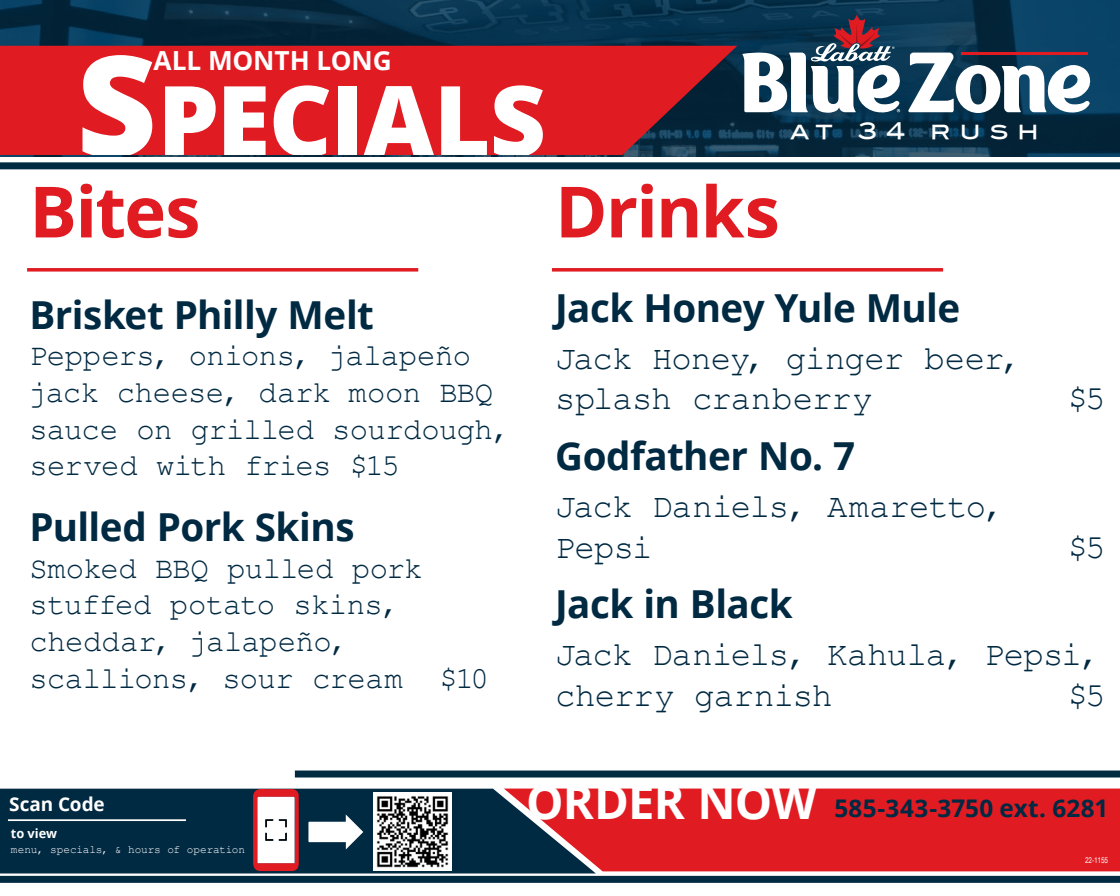
<style>
.page{position:relative;width:1120px;height:896px;background:#fff}
.page>*{position:absolute;margin:0;border:0;box-sizing:border-box;transform-origin:0 0}
.t1{font:800 97.74px "Open Sans";letter-spacing:-.01em;color:#fff}
.t2{font:700 70.7px "Open Sans";letter-spacing:-.025em;color:#e11b22}
.t3{font:700 38.59px "Open Sans";letter-spacing:-.015em;color:#002942}
.t4{font:33.77px/40.6px "Courier New";letter-spacing:-.025em;color:#002942}
.t5{font:30.54px/36.7px "Courier New";letter-spacing:-.02em;color:#002942}
.t6{font:700 26.25px "Open Sans";letter-spacing:-.01em;color:#fff}
.t7{font:700 24.24px "Open Sans";letter-spacing:.01em;color:#002942}
.t8{font:22.84px "Blair Md ITCTT Medium";letter-spacing:.4em;color:#fff}
.t9{font:700 18.99px "Open Sans";letter-spacing:-.005em;color:#fff}
.t10{font:700 12.78px "Open Sans";letter-spacing:-.005em;color:#fff}
.t11{font:11.11px "Courier New";letter-spacing:-.015em;color:#fff}
.t12{font:7.88px "Arial Narrow";color:#fff}
.s1{font-size:139.56px}
.s2{font-size:47.16px;color:#fff}
</style>
<div class="page">
<svg style="left:0;top:0;width:1120px;height:157px;background:#09324c"></svg>
<svg style="left:742px;top:15px;width:159px;height:98px"></svg>
<svg style="left:908px;top:53px;width:183px;height:60px"></svg>
<div style="left:0;top:162px;width:1120px;height:7px;background:#002942"></div>
<div style="left:295px;top:771px;width:825px;height:7px;background:#002942"></div>
<div style="left:0;top:876px;width:1120px;height:7px;background:#002942"></div>
<div style="left:596px;top:789px;width:524px;height:82px;background:#e11b22"></div>
<svg style="left:0;top:46px;width:737px;height:109px;background:#d01c24"></svg>
<svg style="left:27px;top:268px;width:391px;height:4px;background:#e4373d"></svg>
<svg style="left:552px;top:268px;width:391px;height:4px;background:#e4373d"></svg>
<svg style="left:0;top:789px;width:596px;height:85px;background:#1d2e45"></svg>
<img style="left:373px;top:792px;width:78px;height:78px">
<svg style="left:308px;top:814px;width:55px;height:35px"></svg>
<svg style="left:253px;top:789px;width:46px;height:82px"></svg>
<hr style="left:8px;top:819px;width:178px;height:2px;background:#fff">
<p class="t6" style="left:154px;top:42px;width:240px">ALL MONTH LONG</p>
<h1 class="t1" style="left:76px;top:46px;width:471px"><span class="s1">S</span>PECIALS</h1>
<h2 class="t2" style="left:29px;top:162px;width:173px">Bites</h2>
<p class="t8" style="left:790px;top:117px;width:250px">AT 34 RUSH</p>
<h2 class="t2" style="left:555px;top:162px;width:226px">Drinks</h2>
<p class="t3" style="left:29px;top:288px;width:346px">Brisket Philly Melt</p>
<p class="t5" style="left:29px;top:337px;width:481px">Peppers, onions, jalapeño jack cheese, dark moon BBQ sauce on grilled sourdough, served with fries $15</p>
<p class="t3" style="left:29px;top:500px;width:327px">Pulled Pork Skins</p>
<p class="t5" style="left:29px;top:549px;width:461px">Smoked BBQ pulled pork stuffed potato skins, cheddar, jalapeño, scallions, sour cream $10</p>
<p class="t3" style="left:555px;top:281px;width:407px">Jack Honey Yule Mule</p>
<p class="t4" style="left:555px;top:337px;width:467px">Jack Honey, ginger beer, splash cranberry</p>
<p class="t3" style="left:555px;top:429px;width:302px">Godfather No. 7</p>
<p class="t4" style="left:555px;top:485px;width:450px">Jack Daniels, Amaretto,<br>Pepsi</p>
<p class="t4" style="left:1068px;top:377px;width:39px">$5</p>
<p class="t4" style="left:1068px;top:526px;width:39px">$5</p>
<p class="t3" style="left:555px;top:577px;width:239px">Jack in Black</p>
<p class="t4" style="left:555px;top:634px;width:546px">Jack Daniels, Kahula, Pepsi, cherry garnish</p>
<p class="t4" style="left:1068px;top:674px;width:39px">$5</p>
<p class="t9" style="left:9px;top:790px;width:97px">Scan Code</p>
<p class="t10" style="left:11px;top:824px;width:48px">to view</p>
<p class="t11" style="left:11px;top:843px;width:236px">menu, specials, &amp; hours of operation</p>
<p class="t7" style="left:526px;top:791px;width:584px"><span class="s2">ORDER NOW</span> 585-343-3750 ext. 6281</p>
<p class="t12" style="left:1085px;top:854px;width:25px">22-1155</p>
</div>
